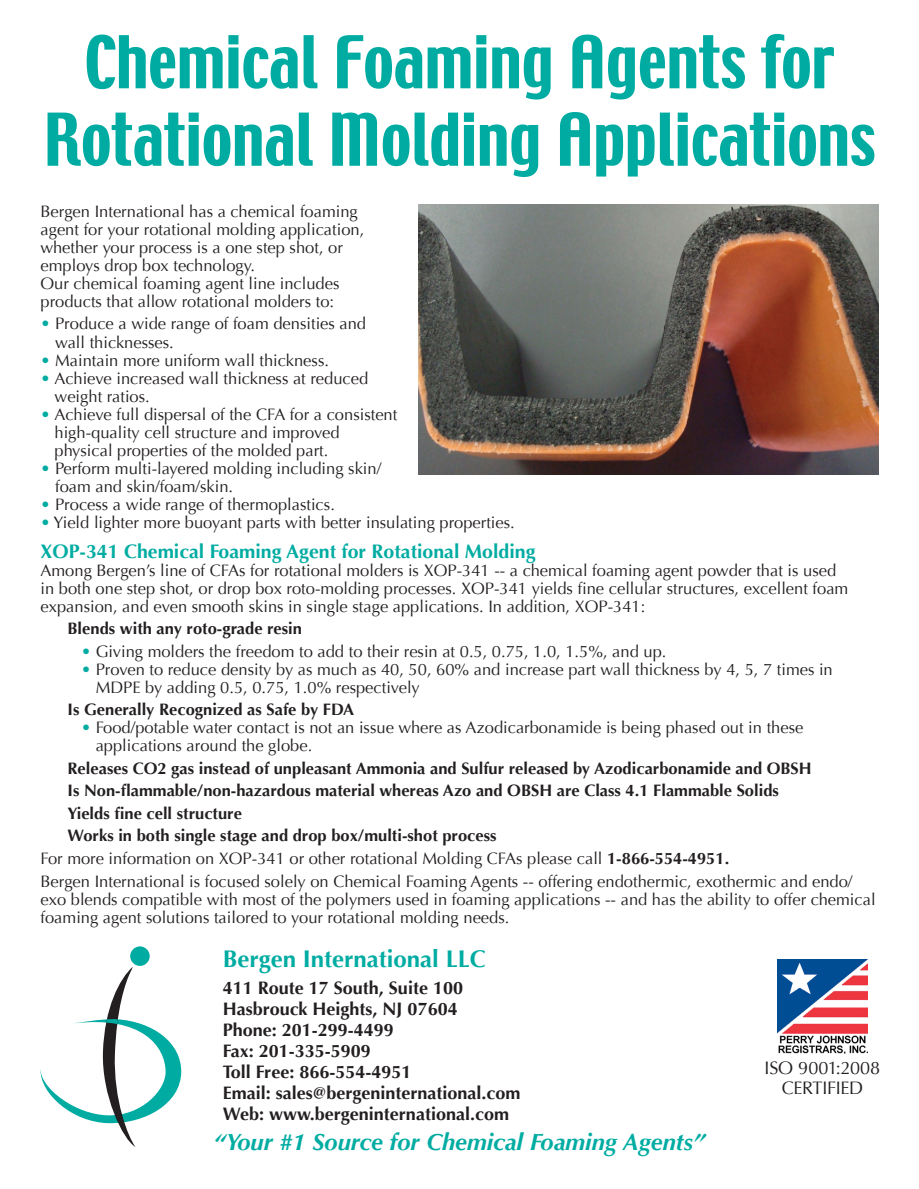
<style>
.page{position:relative;width:919px;height:1189px;background:#fff}
.page>*{position:absolute;margin:0;border:0;box-sizing:border-box;transform-origin:0 0}
.t1{font:64.5px/77.4px "Techno";color:#00aca2;text-align:center}
.t2{font:700 24px "Optima";color:#00aca2}
.t3{font:italic 700 23.7px "Optima";color:#00aca2}
.t4{font:700 19.5px "Optima";color:#00aca2}
.t5{font:700 18px/21px "Optima";color:#231f20}
.t6{font:18px/19.5px "Optima";letter-spacing:-.015em;color:#231f20;text-align:center}
.t7{font:16.5px/18px "Optima";color:#231f20}
.t8{font:700 16.5px "Optima";color:#231f20}
.s1{color:#00aca2}
.s2{font-weight:700}
</style>
<div class="page">
<div style="left:130px;top:946px;width:20px;height:19px;background:#00aca2;border-radius:50%"></div>
<svg style="left:41px;top:967px;width:140px;height:179px"></svg>
<img style="left:418px;top:205px;width:460px;height:269px">
<img style="left:777px;top:959px;width:90px;height:94px">
<h1 class="t1" style="left:44px;top:27px;width:832px">Chemical Foaming Agents for<br>Rotational Molding Applications</h1>
<p class="t7" style="left:41px;top:202px;width:325px">Bergen International has a chemical foaming agent for your rotational molding application, whether your process is a one step shot, or employs drop box technology.<br>Our chemical foaming agent line includes products that allow rotational molders to:</p>
<p class="t7" style="left:55px;top:315px;width:312px;text-indent:-15px"><span class="s1">•</span> Produce a wide range of foam densities and wall thicknesses.</p>
<p class="t7" style="left:41px;top:351px;width:290px"><span class="s1">•</span> Maintain more uniform wall thickness.</p>
<p class="t7" style="left:54px;top:369px;width:315px;text-indent:-14px"><span class="s1">•</span> Achieve increased wall thickness at reduced weight ratios.</p>
<p class="t7" style="left:54px;top:405px;width:344px;text-indent:-14px"><span class="s1">•</span> Achieve full dispersal of the CFA for a consistent high-quality cell structure and improved physical properties of the molded part.</p>
<p class="t7" style="left:55px;top:459px;width:327px;text-indent:-15px"><span class="s1">•</span> Perform multi-layered molding including skin/ foam and skin/foam/skin.</p>
<p class="t7" style="left:41px;top:495px;width:296px"><span class="s1">•</span> Process a wide range of thermoplastics.</p>
<p class="t7" style="left:41px;top:513px;width:475px"><span class="s1">•</span> Yield lighter more buoyant parts with better insulating properties.</p>
<p class="t4" style="left:41px;top:539px;width:496px">XOP-341 Chemical Foaming Agent for Rotational Molding</p>
<p class="t7" style="left:41px;top:561px;width:808px">Among Bergen’s line of CFAs for rotational molders is XOP-341 -- a chemical foaming agent powder that is used in both one step shot, or drop box roto-molding processes. XOP-341 yields fine cellular structures, excellent foam expansion, and even smooth skins in single stage applications. In addition, XOP-341:</p>
<p class="t8" style="left:67px;top:619px;width:236px">Blends with any roto-grade resin</p>
<p class="t7" style="left:81px;top:642px;width:586px"><span class="s1">•</span> Giving molders the freedom to add to their resin at 0.5, 0.75, 1.0, 1.5%, and up.</p>
<p class="t7" style="left:96px;top:660px;width:738px;text-indent:-15px"><span class="s1">•</span> Proven to reduce density by as much as 40, 50, 60% and increase part wall thickness by 4, 5, 7 times in<br>MDPE by adding 0.5, 0.75, 1.0% respectively</p>
<p class="t8" style="left:67px;top:700px;width:288px">Is Generally Recognized as Safe by FDA</p>
<p class="t7" style="left:96px;top:718px;width:708px;text-indent:-15px"><span class="s1">•</span> Food/potable water contact is not an issue where as Azodicarbonamide is being phased out in these applications around the globe.</p>
<p class="t8" style="left:67px;top:758px;width:745px">Releases CO2 gas instead of unpleasant Ammonia and Sulfur released by Azodicarbonamide and OBSH</p>
<p class="t8" style="left:67px;top:781px;width:712px">Is Non-flammable/non-hazardous material whereas Azo and OBSH are Class 4.1 Flammable Solids</p>
<p class="t8" style="left:67px;top:803px;width:176px">Yields fine cell structure</p>
<p class="t8" style="left:67px;top:826px;width:430px">Works in both single stage and drop box/multi-shot process</p>
<p class="t7" style="left:41px;top:849px;width:689px">For more information on XOP-341 or other rotational Molding CFAs please call <span class="s2">1-866-554-4951.</span></p>
<p class="t7" style="left:41px;top:871px;width:813px">Bergen International is focused solely on Chemical Foaming Agents -- offering endothermic, exothermic and endo/</p>
<p class="t7" style="left:41px;top:889px;width:836px">exo blends compatible with most of the polymers used in foaming applications -- and has the ability to offer chemical foaming agent solutions tailored to your rotational molding needs.</p>
<h2 class="t2" style="left:222px;top:944px;width:264px">Bergen International LLC</h2>
<p class="t5" style="left:222px;top:977px;width:299px">411 Route 17 South, Suite 100<br>Hasbrouck Heights, NJ 07604<br>Phone: 201-299-4499<br>Fax: 201-335-5909<br>Toll Free: 866-554-4951<br>Email: sales@bergeninternational.com<br>Web: www.bergeninternational.com</p>
<h3 class="t3" style="left:214px;top:1127px;width:492px">“Your #1 Source for Chemical Foaming Agents”</h3>
<p class="t6" style="left:764px;top:1058px;width:117px">ISO 9001:2008<br>CERTIFIED</p>
</div>
